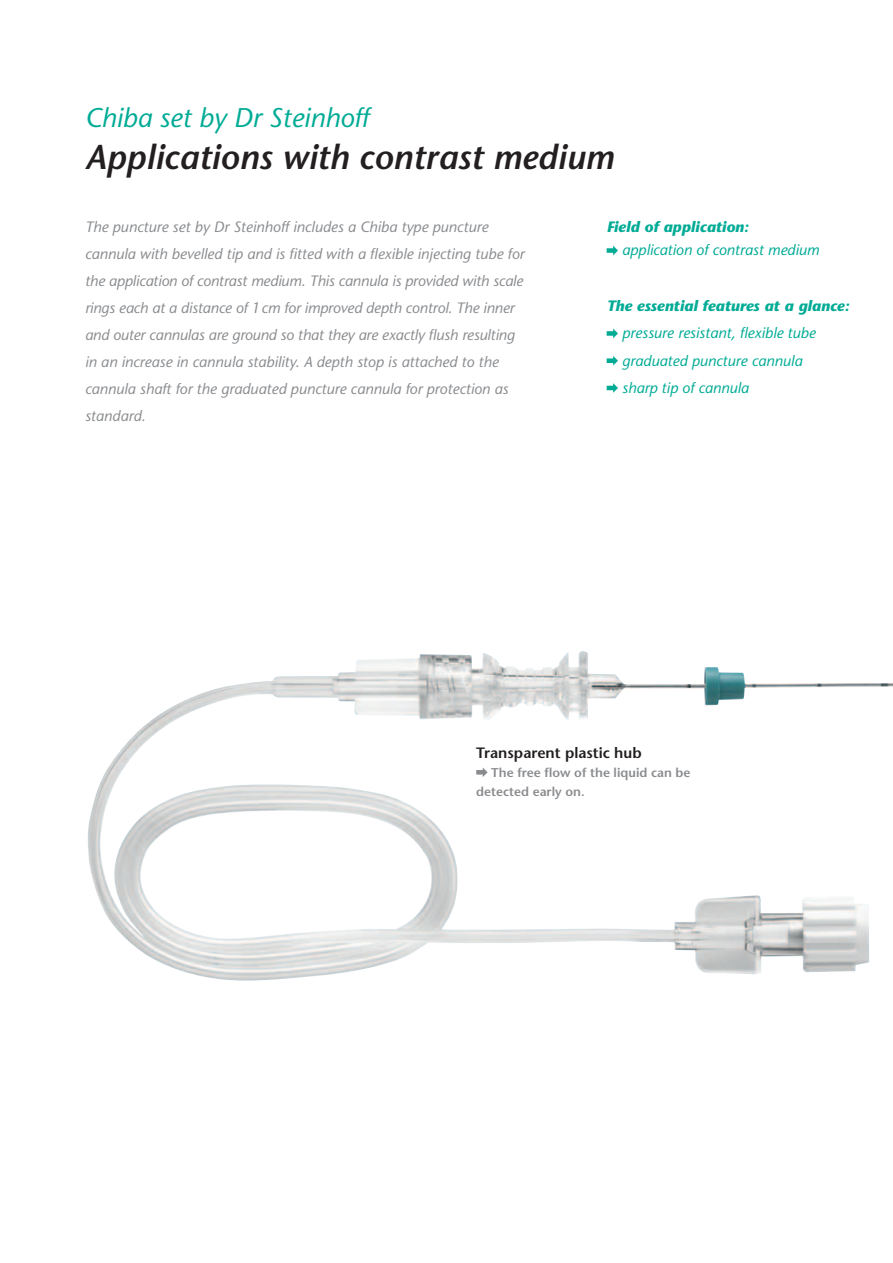
<style>
.page{position:relative;width:893px;height:1263px;background:#fff}
.page>*{position:absolute;margin:0;border:0;box-sizing:border-box;transform-origin:0 0}
.t1{font:italic 600 34.5px "Stone Sans";color:#231f20}
.t2{font:italic 27px "Stone Sans";color:#00ab95}
.t3{font:italic 15px/27px "Stone Sans";color:#8a8c8f}
.t4{font:italic 15px/27.3px "Stone Sans";color:#00ab95}
.t5{font:italic 700 15px "Stone Sans";color:#00ab95}
.t6{font:600 15px "Stone Sans";color:#231f20}
.t7{font:600 12.75px/18.8px "Stone Sans";color:#8a8c8f}
</style>
<div class="page">
<img style="left:88px;top:651px;width:805px;height:330px">
<svg style="left:607px;top:329px;width:11px;height:9px"></svg>
<svg style="left:607px;top:356px;width:11px;height:10px"></svg>
<svg style="left:607px;top:383px;width:11px;height:10px"></svg>
<svg style="left:607px;top:246px;width:11px;height:9px"></svg>
<svg style="left:476px;top:767px;width:12px;height:10px"></svg>
<h2 class="t2" style="left:85px;top:107px;width:286px">Chiba set by Dr Steinhoff</h2>
<h1 class="t1" style="left:85px;top:143px;width:530px">Applications with contrast medium</h1>
<p class="t3" style="left:85px;top:215px;width:441px">The puncture set by Dr Steinhoff includes a Chiba type puncture cannula with bevelled tip and is fitted with a flexible injecting tube for the application of contrast medium. This cannula is provided with scale rings each at a distance of 1 cm for improved depth control. The inner and outer cannulas are ground so that they are exactly flush resulting in an increase in cannula stability. A depth stop is attached to the cannula shaft for the graduated puncture cannula for protection as standard.</p>
<p class="t5" style="left:607px;top:221px;width:144px">Field of application:</p>
<p class="t4" style="left:622px;top:238px;width:198px">application of contrast medium</p>
<p class="t5" style="left:607px;top:300px;width:244px">The essential features at a glance:</p>
<p class="t4" style="left:622px;top:321px;width:195px">pressure resistant, flexible tube graduated puncture cannula sharp tip of cannula</p>
<p class="t6" style="left:476px;top:747px;width:167px">Transparent plastic hub</p>
<p class="t7" style="left:476px;top:765px;width:216px;text-indent:15px">The free flow of the liquid can be detected early on.</p>
</div>
